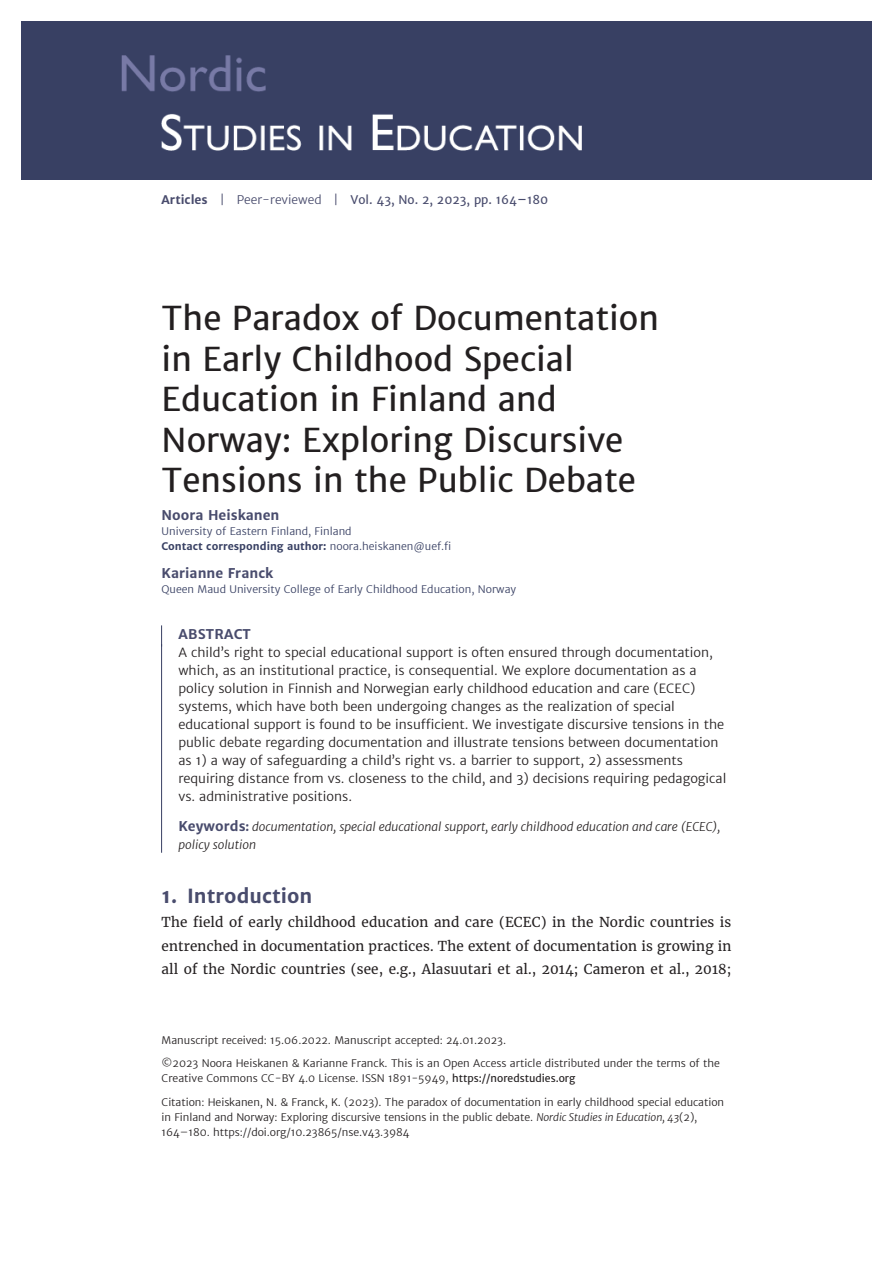
<style>
.page{position:relative;width:893px;height:1263px;background:#fff}
.page>*{position:absolute;margin:0;border:0;box-sizing:border-box;transform-origin:0 0}
.t1{font:33px/40.5px "Merriweather Sans";color:#231f20}
.t2{font:700 19.5px "Merriweather Sans";color:#494c6d}
.t3{font:13.5px/23.7px "Merriweather";letter-spacing:.01em;color:#231f20;text-align:justify}
.t4{font:700 13.5px "Merriweather Sans";color:#494c6d}
.t5{font:700 13.5px "Merriweather Sans";letter-spacing:.02em;color:#494c6d}
.t6{font:300 12.75px/18px "Merriweather Sans";color:#231f20}
.t7{font:italic 300 12px/18px "Merriweather Sans";color:#231f20}
.t8{font:12px "Merriweather Sans";color:#494c6d}
.t9{font:300 10.5px/15px "Merriweather Sans";letter-spacing:-.005em;color:#231f20}
.t10{font:300 10.5px/15px "Merriweather Sans";color:#384063}
.s1{font-weight:700}
.s2{font-weight:300}
.s3{font-weight:700;font-style:normal;font-size:13.5px;color:#494c6d}
.s4{font-weight:700;font-style:normal;color:#494c6d}
.s5{font-weight:400}
.s6{font-style:italic}
</style>
<div class="page">
<div style="left:21px;top:21px;width:851px;height:158px;background:#384063"></div>
<img style="left:121px;top:55px;width:461px;height:96px">
<svg style="left:161px;top:625px;width:1px;height:19px"></svg>
<hr style="left:161px;top:644px;width:1px;height:209px;background:#384063">
<p class="t8" style="left:162px;top:192px;width:388px"><span class="s1">Articles</span> <span class="s2">| Peer-reviewed |</span> Vol. 43, No. 2, 2023, pp. 164–180</p>
<h1 class="t1" style="left:162px;top:298px;width:499px">The Paradox of Documentation in Early Childhood Special<br>Education in Finland and<br>Norway: Exploring Discursive<br>Tensions in the Public Debate</h1>
<p class="t4" style="left:162px;top:506px;width:119px">Noora Heiskanen</p>
<p class="t10" style="left:162px;top:524px;width:291px">University of Eastern Finland, Finland<br><span class="s1">Contact corresponding author:</span> noora.heiskanen@uef.fi</p>
<p class="t4" style="left:162px;top:564px;width:113px">Karianne Franck</p>
<p class="t10" style="left:162px;top:582px;width:356px">Queen Maud University College of Early Childhood Education, Norway</p>
<p class="t5" style="left:178px;top:625px;width:74px">ABSTRACT</p>
<p class="t6" style="left:178px;top:643px;width:549px">A child’s right to special educational support is often ensured through documentation, which, as an institutional practice, is consequential. We explore documentation as a policy solution in Finnish and Norwegian early childhood education and care (ECEC) systems, which have both been undergoing changes as the realization of special educational support is found to be insufficient. We investigate discursive tensions in the public debate regarding documentation and illustrate tensions between documentation as 1) a way of safeguarding a child’s right vs. a barrier to support, 2) assessments requiring distance from vs. closeness to the child, and 3) decisions requiring pedagogical vs. administrative positions.</p>
<p class="t7" style="left:178px;top:818px;width:543px"><span class="s3">Keywords</span><span class="s4">:</span> documentation, special educational support, early childhood education and care (ECEC), policy solution</p>
<h2 class="t2" style="left:162px;top:884px;width:152px">1. Introduction</h2>
<p class="t3" style="left:162px;top:910px;width:571px">The field of early childhood education and care (ECEC) in the Nordic countries is entrenched in documentation practices. The extent of documentation is growing in all of the Nordic countries (see, e.g., Alasuutari et al., 2014; Cameron et al., 2018;</p>
<p class="t9" style="left:162px;top:1032px;width:346px">Manuscript received: 15.06.2022. Manuscript accepted: 24.01.2023.</p>
<p class="t9" style="left:162px;top:1056px;width:560px">©2023 Noora Heiskanen &amp; Karianne Franck. This is an Open Access article distributed under the terms of the<br>Creative Commons CC-BY 4.0 License. ISSN 1891-5949, <span class="s5">https://noredstudies.org</span></p>
<p class="t9" style="left:162px;top:1094px;width:564px">Citation: Heiskanen, N. &amp; Franck, K. (2023). The paradox of documentation in early childhood special education in Finland and Norway: Exploring discursive tensions in the public debate. <span class="s6">Nordic Studies in Education, 43</span>(2),<br>164–180. https://doi.org/10.23865/nse.v43.3984</p>
</div>
